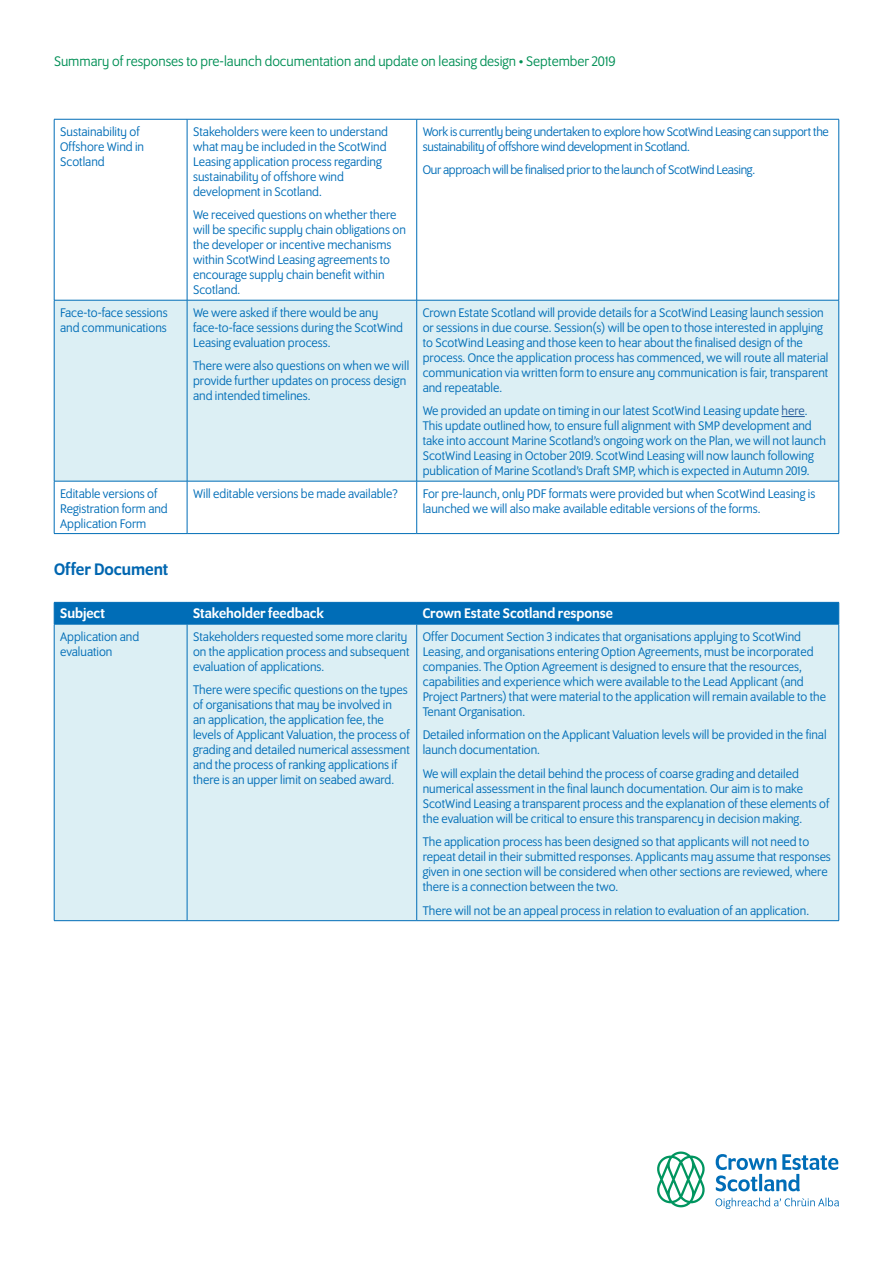
<style>
.page{position:relative;width:893px;height:1263px;background:#fff}
.page>*{position:absolute;margin:0;border:0;box-sizing:border-box;transform-origin:0 0}
.t1{font:500 18px "Program OT";color:#0066b0}
.t2{font:15px "Program OT";color:#008f55}
.t3{font:500 15px "Program OT";color:#fff}
.t4{font:13.5px/15px "Program OT";color:#006db7}
.t5{font:13.5px/15px "Program OT";letter-spacing:-.02em;color:#006db7}
.s1{color:#275b9b}
</style>
<div class="page">
<svg style="left:716px;top:1154px;width:122px;height:37px"></svg>
<svg style="left:715px;top:1197px;width:124px;height:12px"></svg>
<svg style="left:657px;top:1151px;width:48px;height:56px"></svg>
<div style="left:55px;top:301px;width:783px;height:180px;background:#dceff4"></div>
<hr style="left:54px;top:119px;width:1px;height:181px;background:#006db7">
<hr style="left:54px;top:119px;width:133px;height:1px;background:#006db7">
<hr style="left:187px;top:119px;width:1px;height:181px;background:#006db7">
<hr style="left:187px;top:119px;width:230px;height:1px;background:#006db7">
<hr style="left:416px;top:119px;width:1px;height:181px;background:#006db7">
<hr style="left:417px;top:119px;width:422px;height:1px;background:#006db7">
<hr style="left:838px;top:119px;width:1px;height:181px;background:#006db7">
<hr style="left:54px;top:300px;width:1px;height:181px;background:#006db7">
<hr style="left:54px;top:300px;width:133px;height:1px;background:#006db7">
<hr style="left:187px;top:300px;width:1px;height:181px;background:#006db7">
<hr style="left:187px;top:300px;width:230px;height:1px;background:#006db7">
<hr style="left:416px;top:300px;width:1px;height:181px;background:#006db7">
<hr style="left:417px;top:300px;width:422px;height:1px;background:#006db7">
<hr style="left:838px;top:300px;width:1px;height:181px;background:#006db7">
<hr style="left:54px;top:481px;width:1px;height:52px;background:#006db7">
<hr style="left:54px;top:481px;width:133px;height:1px;background:#006db7">
<hr style="left:187px;top:481px;width:1px;height:52px;background:#006db7">
<hr style="left:187px;top:481px;width:230px;height:1px;background:#006db7">
<hr style="left:416px;top:481px;width:1px;height:52px;background:#006db7">
<hr style="left:417px;top:481px;width:422px;height:1px;background:#006db7">
<hr style="left:838px;top:481px;width:1px;height:52px;background:#006db7">
<hr style="left:54px;top:533px;width:133px;height:1px;background:#006db7">
<hr style="left:187px;top:533px;width:230px;height:1px;background:#006db7">
<hr style="left:417px;top:533px;width:422px;height:1px;background:#006db7">
<svg style="left:781px;top:416px;width:24px;height:1px"></svg>
<div style="left:55px;top:625px;width:783px;height:295px;background:#dceff4"></div>
<div style="left:54px;top:602px;width:785px;height:22px;background:#006db7"></div>
<hr style="left:54px;top:624px;width:1px;height:296px;background:#006db7">
<hr style="left:54px;top:624px;width:133px;height:1px;background:#006db7">
<hr style="left:187px;top:624px;width:1px;height:296px;background:#006db7">
<hr style="left:187px;top:624px;width:230px;height:1px;background:#006db7">
<hr style="left:416px;top:624px;width:1px;height:296px;background:#006db7">
<hr style="left:417px;top:624px;width:422px;height:1px;background:#006db7">
<hr style="left:838px;top:624px;width:1px;height:296px;background:#006db7">
<hr style="left:54px;top:920px;width:133px;height:1px;background:#006db7">
<hr style="left:187px;top:920px;width:230px;height:1px;background:#006db7">
<hr style="left:417px;top:920px;width:422px;height:1px;background:#006db7">
<p class="t2" style="left:54px;top:52px;width:563px">Summary of responses to pre-launch documentation and update on leasing design • September 2019</p>
<p class="t4" style="left:60px;top:124px;width:85px">Sustainability of<br>Offshore Wind in<br>Scotland</p>
<p class="t4" style="left:193px;top:124px;width:196px">Stakeholders were keen to understand what may be included in the ScotWind Leasing application process regarding sustainability of offshore wind development in Scotland.</p>
<p class="t4" style="left:193px;top:207px;width:214px">We received questions on whether there will be specific supply chain obligations on the developer or incentive mechanisms within ScotWind Leasing agreements to encourage supply chain benefit within Scotland.</p>
<p class="t4" style="left:60px;top:305px;width:109px">Face-to-face sessions and communications</p>
<p class="t4" style="left:193px;top:305px;width:211px">We were asked if there would be any face-to-face sessions during the ScotWind<br>Leasing evaluation process.</p>
<p class="t4" style="left:193px;top:358px;width:218px">There were also questions on when we will provide further updates on process design and intended timelines.</p>
<p class="t5" style="left:423px;top:124px;width:408px">Work is currently being undertaken to explore how ScotWind Leasing can support the sustainability of offshore wind development in Scotland.</p>
<p class="t5" style="left:423px;top:162px;width:334px">Our approach will be finalised prior to the launch of ScotWind Leasing.</p>
<p class="t4" style="left:423px;top:305px;width:407px">Crown Estate Scotland will provide details for a ScotWind Leasing launch session or sessions in due course. Session(s) will be open to those interested in applying to ScotWind Leasing and those keen to hear about the finalised design of the process. Once the application process has commenced, we will route all material communication via written form to ensure any communication is fair, transparent and repeatable.</p>
<p class="t4" style="left:423px;top:403px;width:405px">We provided an update on timing in our latest ScotWind Leasing update <span class="s1">here</span>.<br>This update outlined how, to ensure full alignment with SMP development and take into account Marine Scotland’s ongoing work on the Plan, we will not launch ScotWind Leasing in October 2019. ScotWind Leasing will now launch following publication of Marine Scotland’s Draft SMP, which is expected in Autumn 2019.</p>
<p class="t4" style="left:60px;top:486px;width:109px">Editable versions of<br>Registration form and<br>Application Form</p>
<p class="t4" style="left:193px;top:486px;width:206px">Will editable versions be made available?</p>
<p class="t4" style="left:423px;top:486px;width:394px">For pre-launch, only PDF formats were provided but when ScotWind Leasing is launched we will also make available editable versions of the forms.</p>
<h1 class="t1" style="left:54px;top:559px;width:116px">Offer Document</h1>
<p class="t3" style="left:60px;top:605px;width:46px">Subject</p>
<p class="t3" style="left:193px;top:605px;width:132px">Stakeholder feedback</p>
<p class="t3" style="left:423px;top:605px;width:192px">Crown Estate Scotland response</p>
<p class="t4" style="left:60px;top:629px;width:81px">Application and evaluation</p>
<p class="t4" style="left:193px;top:629px;width:218px">Stakeholders requested some more clarity on the application process and subsequent evaluation of applications.</p>
<p class="t4" style="left:193px;top:682px;width:218px">There were specific questions on the types of organisations that may be involved in<br>an application, the application fee, the levels of Applicant Valuation, the process of grading and detailed numerical assessment and the process of ranking applications if there is an upper limit on seabed award.</p>
<p class="t4" style="left:423px;top:629px;width:405px">Offer Document Section 3 indicates that organisations applying to ScotWind Leasing, and organisations entering Option Agreements, must be incorporated companies. The Option Agreement is designed to ensure that the resources, capabilities and experience which were available to the Lead Applicant (and Project Partners) that were material to the application will remain available to the Tenant Organisation.</p>
<p class="t4" style="left:423px;top:727px;width:405px">Detailed information on the Applicant Valuation levels will be provided in the final launch documentation.</p>
<p class="t4" style="left:423px;top:766px;width:408px">We will explain the detail behind the process of coarse grading and detailed numerical assessment in the final launch documentation. Our aim is to make ScotWind Leasing a transparent process and the explanation of these elements of the evaluation will be critical to ensure this transparency in decision making.</p>
<p class="t4" style="left:423px;top:834px;width:410px">The application process has been designed so that applicants will not need to repeat detail in their submitted responses. Applicants may assume that responses given in one section will be considered when other sections are reviewed, where there is a connection between the two.</p>
<p class="t4" style="left:423px;top:903px;width:388px">There will not be an appeal process in relation to evaluation of an application.</p>
</div>
